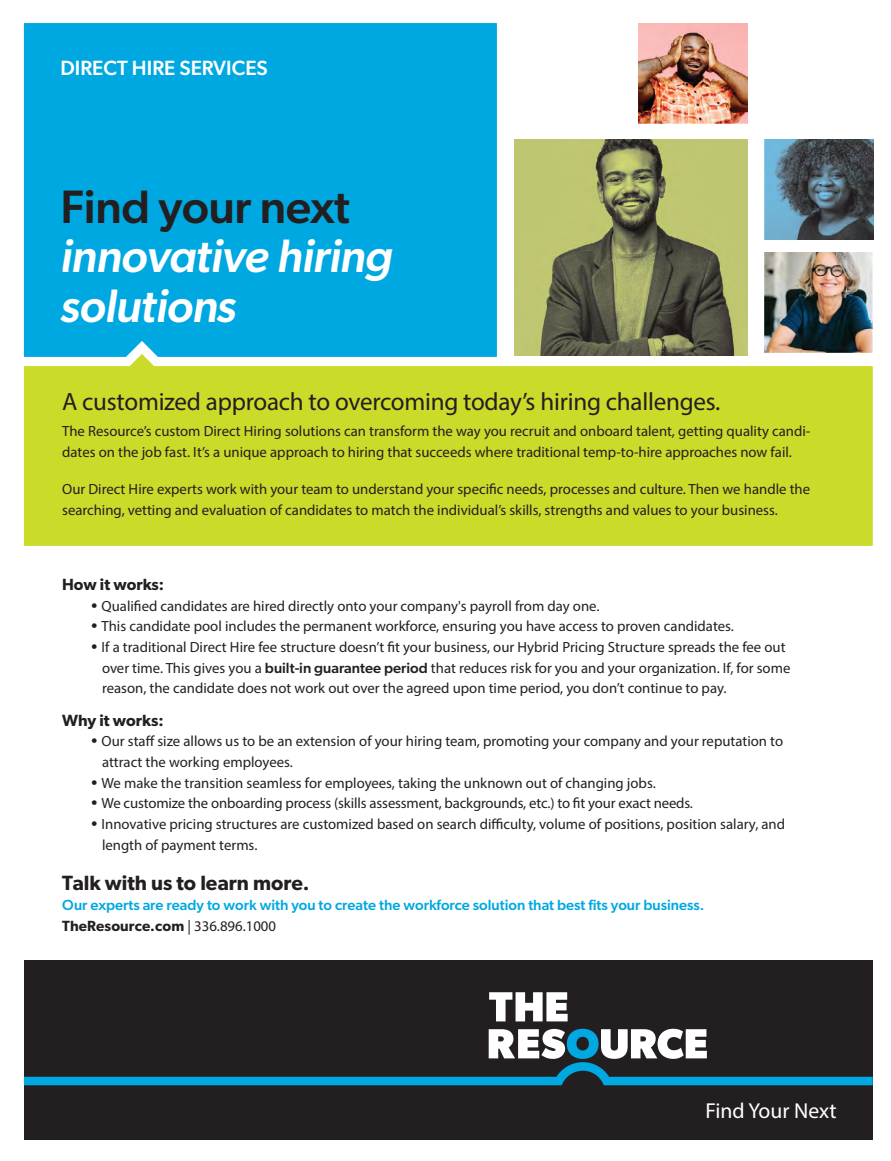
<style>
.page{position:relative;width:891px;height:1161px;background:#fff}
.page>*{position:absolute;margin:0;border:0;box-sizing:border-box;transform-origin:0 0}
.t1{font:italic 500 46.95px/49.9px "Gibson";letter-spacing:-.01em;color:#fff}
.t2{font:500 46.95px "Gibson";letter-spacing:-.01em;color:#231f20}
.t3{font:25.05px "Myriad Pro";letter-spacing:-.01em;color:#231f20}
.t4{font:21.75px "Myriad Pro";color:#fff}
.t5{font:600 20.7px "Gibson";color:#231f20}
.t6{font:500 20.7px "Gibson";color:#fff}
.t7{font:600 16.2px "Gibson";color:#231f20}
.t8{font:14.7px/20.7px "Myriad Pro";color:#231f20}
.t9{font:500 14.7px/20.7px "Gibson";color:#00a8e1}
.s1{font-family:"Gibson";font-weight:500}
.s2{font-weight:600;color:#231f20}
.s3{font-family:"Myriad Pro";font-weight:400;color:#231f20}
</style>
<div class="page">
<div style="left:24px;top:366px;width:849px;height:180px;background:#cadb2a"></div>
<div style="left:24px;top:23px;width:473px;height:318px;background:#00a8e1"></div>
<div style="left:24px;top:960px;width:849px;height:180px;background:#231f20"></div>
<svg style="left:489px;top:992px;width:79px;height:29px"></svg>
<svg style="left:24px;top:1029px;width:849px;height:56px"></svg>
<svg style="left:23px;top:341px;width:850px;height:25px"></svg>
<img style="left:515px;top:139px;width:233px;height:216px">
<img style="left:764px;top:140px;width:109px;height:99px">
<img style="left:764px;top:252px;width:109px;height:100px">
<img style="left:639px;top:23px;width:109px;height:101px">
<h3 class="t6" style="left:61px;top:55px;width:209px">DIRECT HIRE SERVICES</h3>
<h1 class="t2" style="left:61px;top:178px;width:291px">Find your next</h1>
<h1 class="t1" style="left:61px;top:230px;width:333px">innovative hiring solutions</h1>
<h2 class="t3" style="left:62px;top:386px;width:660px">A customized approach to overcoming today’s hiring challenges.</h2>
<p class="t8" style="left:62px;top:421px;width:750px">The Resource’s custom Direct Hiring solutions can transform the way you recruit and onboard talent, getting quality candi&shy;dates on the job fast. It’s a unique approach to hiring that succeeds where traditional temp-to-hire approaches now fail.</p>
<p class="t8" style="left:62px;top:479px;width:749px">Our Direct Hire experts work with your team to understand your specific needs, processes and culture. Then we handle the searching, vetting and evaluation of candidates to match the individual’s skills, strengths and values to your business.</p>
<p class="t7" style="left:62px;top:575px;width:104px">How it works:</p>
<p class="t8" style="left:90px;top:595px;width:511px"><span class="s1">•</span> Qualified candidates are hired directly onto your company's payroll from day one.</p>
<p class="t8" style="left:90px;top:616px;width:645px"><span class="s1">•</span> This candidate pool includes the permanent workforce, ensuring you have access to proven candidates.</p>
<p class="t8" style="left:102px;top:636px;width:690px;text-indent:-12px"><span class="s1">•</span> If a traditional Direct Hire fee structure doesn’t fit your business, our Hybrid Pricing Structure spreads the fee out over time. This gives you a <span class="s1">built-in guarantee period</span> that reduces risk for you and your organization. If, for some reason, the candidate does not work out over the agreed upon time period, you don’t continue to pay.</p>
<p class="t7" style="left:62px;top:710px;width:103px">Why it works:</p>
<p class="t8" style="left:102px;top:731px;width:683px;text-indent:-12px"><span class="s1">•</span> Our staff size allows us to be an extension of your hiring team, promoting your company and your reputation to attract the working employees.</p>
<p class="t8" style="left:90px;top:772px;width:567px"><span class="s1">•</span> We make the transition seamless for employees, taking the unknown out of changing jobs.</p>
<p class="t8" style="left:90px;top:793px;width:604px"><span class="s1">•</span> We customize the onboarding process (skills assessment, backgrounds, etc.) to fit your exact needs.</p>
<p class="t8" style="left:102px;top:814px;width:685px;text-indent:-12px"><span class="s1">•</span> Innovative pricing structures are customized based on search difficulty, volume of positions, position salary, and length of payment terms.</p>
<h3 class="t5" style="left:62px;top:870px;width:249px">Talk with us to learn more.</h3>
<p class="t9" style="left:62px;top:895px;width:644px">Our experts are ready to work with you to create the workforce solution that best fits your business.<br><span class="s2">TheResource.com</span> <span class="s3">| 336.896.1000</span></p>
<h3 class="t4" style="left:706px;top:1098px;width:133px">Find Your Next</h3>
</div>
